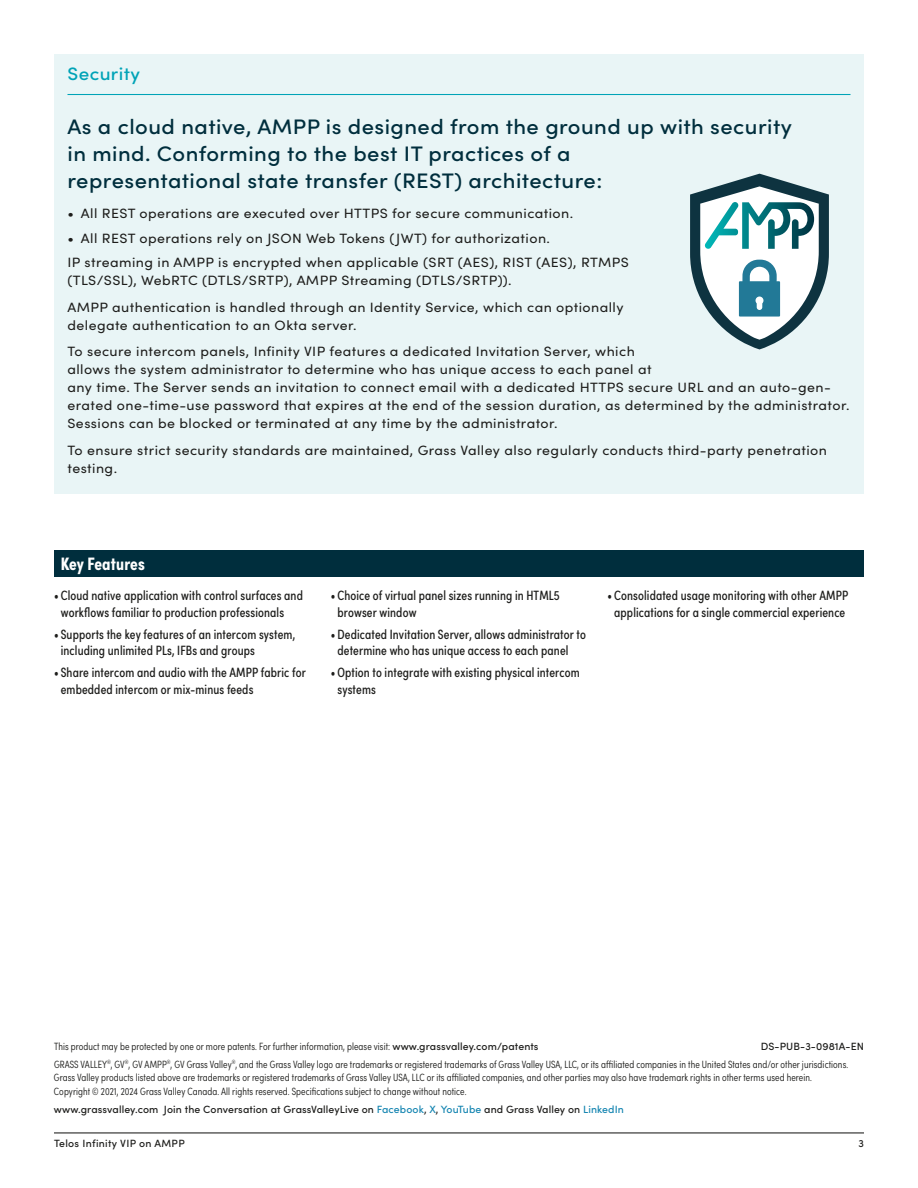
<style>
.page{position:relative;width:918px;height:1188px;background:#fff}
.page>*{position:absolute;margin:0;border:0;box-sizing:border-box;transform-origin:0 0}
.t1{font:500 21px/27px "Sofia Pro";letter-spacing:.02em;color:#002e3d;scale:1.05 1}
.t2{font:700 18px "Sofia Pro Condensed";letter-spacing:.01em;color:#fff}
.t3{font:500 18px "Sofia Pro";letter-spacing:.02em;color:#00a3b7;scale:1.05 1}
.t4{font:13.5px/18px "Sofia Pro";letter-spacing:.03em;color:#1d1d1b;scale:1.05 1}
.t5{font:13.5px/16.5px "Sofia Pro Condensed";letter-spacing:.01em;color:#1d1d1b}
.t6{font:300 10.5px/13.5px "Sofia Pro Condensed";letter-spacing:.01em;color:#1d1d1b}
.t7{font:500 10.5px "Sofia Pro";letter-spacing:.01em;color:#1d1d1b}
.t8{font:500 10.5px "Sofia Pro";letter-spacing:.03em;color:#1d1d1b}
.s1{font-family:"Sofia Pro";font-weight:500}
.s2{color:#1585b1}
</style>
<div class="page">
<hr style="left:54px;top:1132px;width:810px;height:1px;background:#1d1d1b">
<div style="left:54px;top:550px;width:810px;height:27px;background:#002e3d"></div>
<div style="left:54px;top:54px;width:810px;height:440px;background:#e9f5f6"></div>
<hr style="left:68px;top:94px;width:782px;height:1px;background:#00a3b7">
<svg style="left:690px;top:174px;width:139px;height:175px"></svg>
<h2 class="t3" style="left:68px;top:61px;width:70px">Security</h2>
<h1 class="t1" style="left:68px;top:112px;width:691px">As a cloud native, AMPP is designed from the ground up with security in mind. Conforming to the best IT practices of a<br>representational state transfer (REST) architecture:</h1>
<p class="t4" style="left:68px;top:203px;width:483px">• All REST operations are executed over HTTPS for secure communication.</p>
<p class="t4" style="left:68px;top:225px;width:536px;line-height:24.8px">• All REST operations rely on JSON Web Tokens (JWT) for authorization.<br>IP streaming in AMPP is encrypted when applicable (SRT (AES), RIST (AES), RTMPS</p>
<p class="t4" style="left:68px;top:267px;width:531px;line-height:26.5px">(TLS/SSL), WebRTC (DTLS/SRTP), AMPP Streaming (DTLS/SRTP)).<br>AMPP authentication is handled through an Identity Service, which can optionally</p>
<p class="t4" style="left:68px;top:311px;width:542px;line-height:26.5px">delegate authentication to an Okta server.<br>To secure intercom panels, Infinity VIP features a dedicated Invitation Server, which</p>
<p class="t4" style="left:68px;top:360px;width:746px">allows the system administrator to determine who has unique access to each panel at<br>any time. The Server sends an invitation to connect email with a dedicated HTTPS secure URL and an auto-gen&shy;erated one-time-use password that expires at the end of the session duration, as determined by the administrator.<br>Sessions can be blocked or terminated at any time by the administrator.</p>
<p class="t4" style="left:68px;top:440px;width:725px">To ensure strict security standards are maintained, Grass Valley also regularly conducts third-party penetration testing.</p>
<h2 class="t2" style="left:61px;top:550px;width:86px">Key Features</h2>
<p class="t5" style="left:61px;top:587px;width:244px;text-indent:-7px">• Cloud native application with control surfaces and workflows familiar to production professionals</p>
<p class="t5" style="left:61px;top:625px;width:236px;text-indent:-7px">• Supports the key features of an intercom system, including unlimited PLs, IFBs and groups</p>
<p class="t5" style="left:61px;top:663px;width:246px;text-indent:-7px">• Share intercom and audio with the AMPP fabric for embedded intercom or mix-minus feeds</p>
<p class="t5" style="left:338px;top:587px;width:224px;text-indent:-7px">• Choice of virtual panel sizes running in HTML5 browser window</p>
<p class="t5" style="left:338px;top:625px;width:250px;text-indent:-7px">• Dedicated Invitation Server, allows administrator to determine who has unique access to each panel</p>
<p class="t5" style="left:338px;top:663px;width:244px;text-indent:-7px">• Option to integrate with existing physical intercom systems</p>
<p class="t5" style="left:608px;top:587px;width:242px;text-align:center">• Consolidated usage monitoring with other AMPP applications for a single commercial experience</p>
<p class="t6" style="left:54px;top:1039px;width:486px">This product may be protected by one or more patents. For further information, please visit: <span class="s1">www.grassvalley.com/patents</span></p>
<p class="t7" style="left:761px;top:1039px;width:105px">DS-PUB-3-0981A-EN</p>
<p class="t6" style="left:54px;top:1057px;width:796px">GRASS VALLEY<sup>®</sup>, GV<sup>®</sup>, GV AMPP<sup>®</sup>, GV Grass Valley<sup>®</sup>, and the Grass Valley logo are trademarks or registered trademarks of Grass Valley USA, LLC, or its affiliated companies in the United States and/or other jurisdictions.<br>Grass Valley products listed above are trademarks or registered trademarks of Grass Valley USA, LLC or its affiliated companies, and other parties may also have trademark rights in other terms used herein.<br>Copyright © 2021, 2024 Grass Valley Canada. All rights reserved. Specifications subject to change without notice.</p>
<p class="t7" style="left:54px;top:1101px;width:571px">www.grassvalley.com Join the Conversation at GrassValleyLive on <span class="s2">Facebook</span>, <span class="s2">X</span>, <span class="s2">YouTube</span> and Grass Valley on <span class="s2">LinkedIn</span></p>
<p class="t8" style="left:54px;top:1136px;width:132px">Telos Infinity VIP on AMPP</p>
<p class="t7" style="left:859px;top:1136px;width:7px">3</p>
</div>
